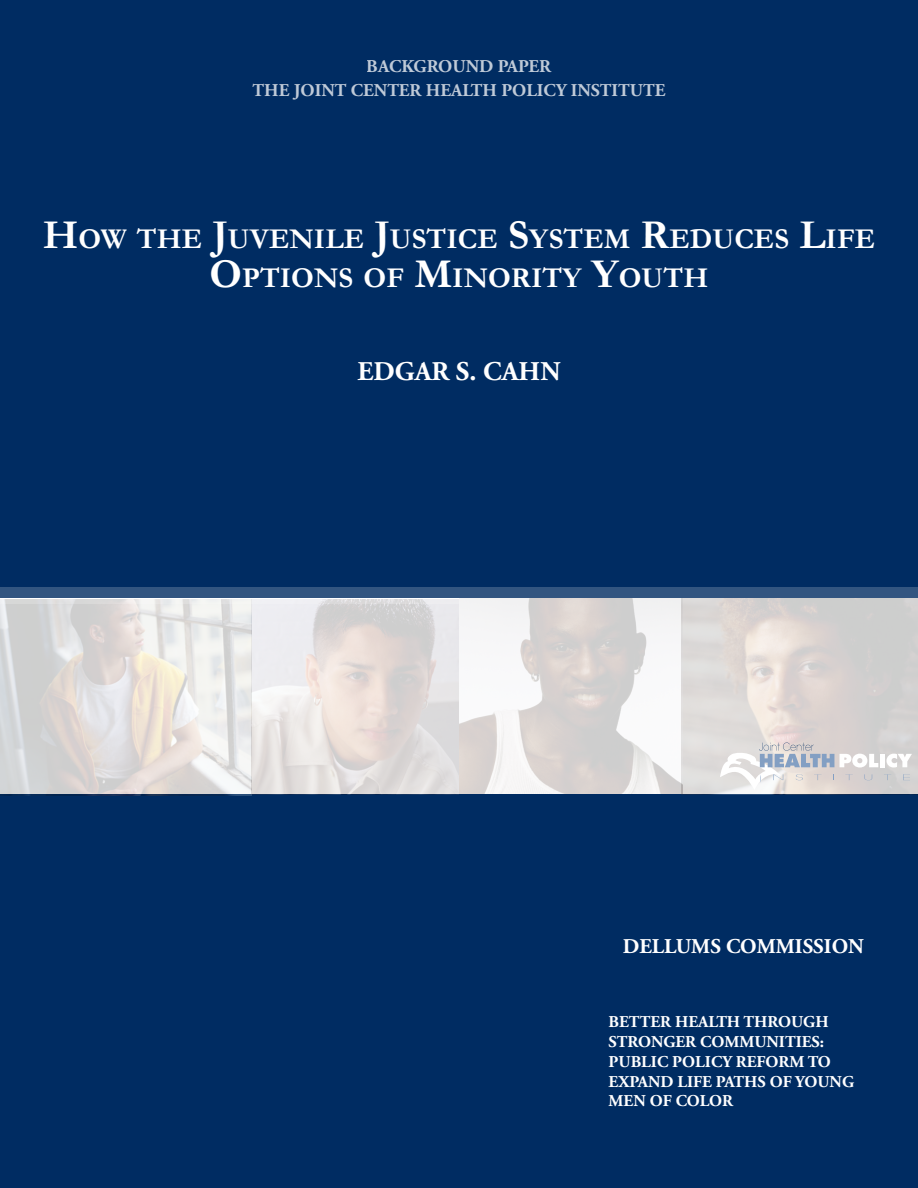
<style>
.page{position:relative;width:918px;height:1188px;background:#002c62}
.page>*{position:absolute;margin:0;border:0;box-sizing:border-box;transform-origin:0 0}
.t1{font:700 28.8px/39.6px "Garamond";color:#fff;text-align:center}
.t2{font:700 27px "Adobe Garamond Pro";color:#fff}
.t3{font:700 21px "Adobe Garamond Pro";color:#fff}
.t4{font:700 18px "Adobe Garamond Pro";color:#fff}
.t5{font:700 16.5px/19.8px "Adobe Garamond Pro";color:#fff}
.s1{font-size:41.25px}
</style>
<div class="page">
<img style="left:0;top:604px;width:459px;height:191px">
<svg style="left:0;top:588px;width:918px;height:16px;background:#5c7798"></svg>
<img style="left:682px;top:598px;width:236px;height:197px">
<svg style="left:840px;top:754px;width:38px;height:14px"></svg>
<div style="left:880px;top:754px;width:5px;height:13px;background:#fff"></div>
<svg style="left:887px;top:754px;width:25px;height:14px"></svg>
<svg style="left:845px;top:774px;width:8px;height:6px"></svg>
<svg style="left:864px;top:774px;width:8px;height:6px"></svg>
<svg style="left:884px;top:774px;width:7px;height:6px"></svg>
<svg style="left:903px;top:774px;width:7px;height:6px"></svg>
<svg style="left:720px;top:742px;width:114px;height:48px"></svg>
<img style="left:459px;top:598px;width:223px;height:195px">
<p class="t4" style="left:367px;top:56px;width:186px">BACKGROUND PAPER</p>
<p class="t4" style="left:253px;top:80px;width:414px">THE JOINT CENTER HEALTH POLICY INSTITUTE</p>
<h1 class="t1" style="left:43px;top:218px;width:834px"><span class="s1">H</span>OW THE <span class="s1">J</span>UVENILE <span class="s1">J</span>USTICE <span class="s1">S</span>YSTEM <span class="s1">R</span>EDUCES <span class="s1">L</span>IFE<br><span class="s1">O</span>PTIONS OF <span class="s1">M</span>INORITY <span class="s1">Y</span>OUTH</h1>
<p class="t2" style="left:357px;top:355px;width:205px">EDGAR S. CAHN</p>
<p class="t3" style="left:623px;top:935px;width:243px">DELLUMS COMMISSION</p>
<p class="t5" style="left:609px;top:1012px;width:247px">BETTER HEALTH THROUGH<br>STRONGER COMMUNITIES:<br>PUBLIC POLICY REFORM TO<br>EXPAND LIFE PATHS OF YOUNG<br>MEN OF COLOR</p>
</div>
